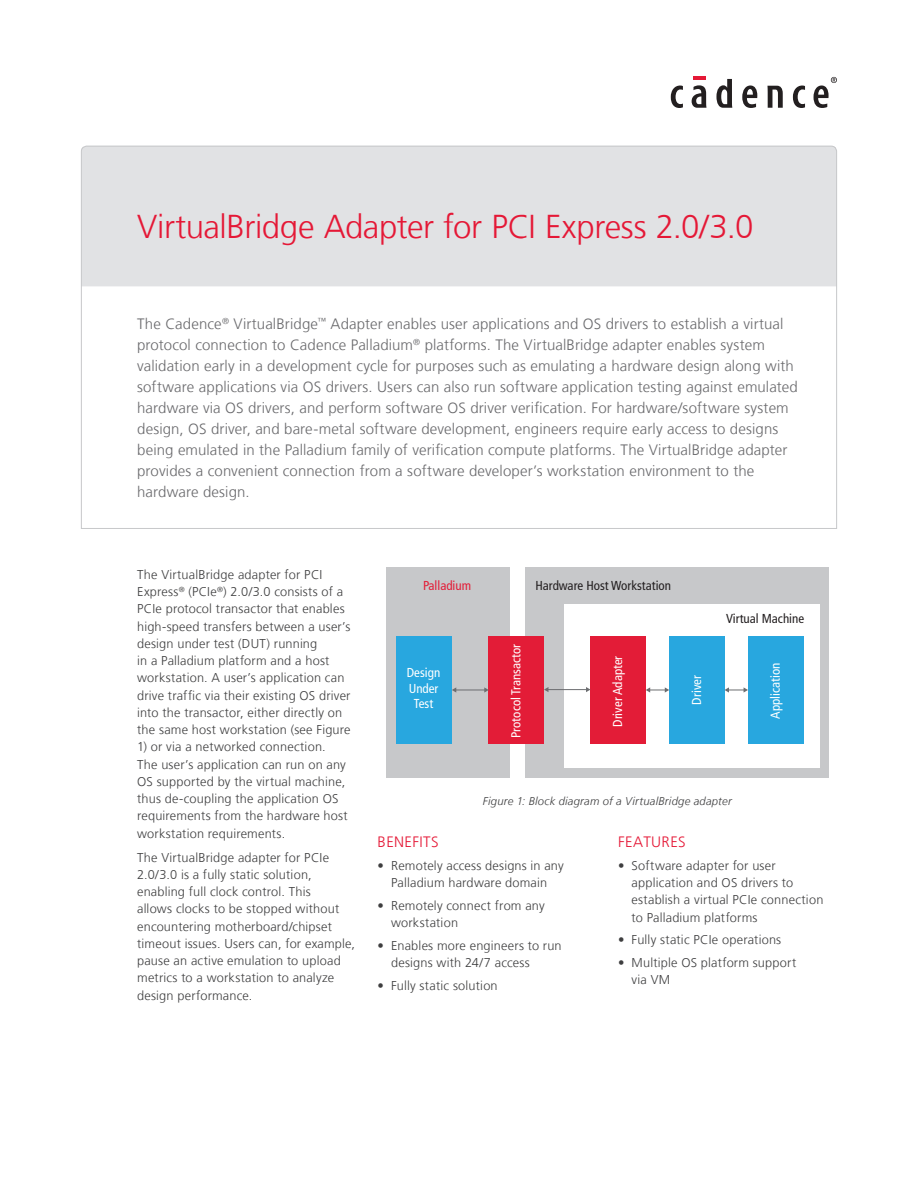
<style>
.page{position:relative;width:918px;height:1188px;background:#fff}
.page>*{position:absolute;margin:0;border:0;box-sizing:border-box;transform-origin:0 0}
.t1{font:300 33px "Frutiger LT";letter-spacing:-.015em;color:#e51836}
.t2{font:300 15px/21px "Frutiger LT";letter-spacing:.01em;color:#69696c}
.t3{font:300 15px "Frutiger LT";letter-spacing:.025em;color:#e51836}
.t4{font:condensed 13.05px/15.6px "Frutiger LT Pro";color:#fff;text-align:center}
.t5{font:condensed 13.05px "Frutiger LT Pro";color:#231f20}
.t6{font:condensed 13.05px "Frutiger LT Pro";color:#e31c37}
.t7{font:300 12.75px/17.2px "Frutiger LT";letter-spacing:.015em;color:#3e3e3f}
.t8{font:italic 300 11.25px "Frutiger LT";letter-spacing:.02em;color:#3e3e3f}
</style>
<div class="page">
<svg style="left:671px;top:86px;width:12px;height:22px"></svg>
<svg style="left:692px;top:77px;width:14px;height:31px"></svg>
<svg style="left:716px;top:79px;width:16px;height:29px"></svg>
<svg style="left:742px;top:85px;width:15px;height:23px"></svg>
<svg style="left:767px;top:86px;width:16px;height:22px"></svg>
<svg style="left:793px;top:86px;width:12px;height:22px"></svg>
<svg style="left:814px;top:77px;width:23px;height:31px"></svg>
<svg style="left:81px;top:145px;width:756px;height:384px"></svg>
<div style="left:386px;top:568px;width:124px;height:210px;background:#c7c8ca"></div>
<div style="left:525px;top:568px;width:304px;height:210px;background:#c7c8ca"></div>
<div style="left:564px;top:604px;width:256px;height:163px;background:#fff"></div>
<div style="left:397px;top:636px;width:55px;height:108px;background:#28a7df"></div>
<div style="left:489px;top:636px;width:55px;height:108px;background:#e31c37"></div>
<div style="left:590px;top:636px;width:56px;height:108px;background:#e31c37"></div>
<div style="left:669px;top:636px;width:55px;height:108px;background:#28a7df"></div>
<div style="left:748px;top:636px;width:55px;height:108px;background:#28a7df"></div>
<hr style="left:548px;top:689px;width:39px;height:1px;background:#6c6d70">
<svg style="left:544px;top:687px;width:4px;height:5px"></svg>
<svg style="left:586px;top:687px;width:5px;height:5px"></svg>
<svg style="left:646px;top:687px;width:23px;height:6px"></svg>
<svg style="left:724px;top:687px;width:24px;height:6px"></svg>
<svg style="left:452px;top:687px;width:37px;height:6px"></svg>
<h1 class="t1" style="left:137px;top:213px;width:618px">VirtualBridge Adapter for PCI Express 2.0/3.0</h1>
<p class="t2" style="left:137px;top:315px;width:662px">The Cadence<sup>®</sup> VirtualBridge<sup>™</sup> Adapter enables user applications and OS drivers to establish a virtual protocol connection to Cadence Palladium<sup>®</sup> platforms. The VirtualBridge adapter enables system validation early in a development cycle for purposes such as emulating a hardware design along with software applications via OS drivers. Users can also run software application testing against emulated hardware via OS drivers, and perform software OS driver verification. For hardware/software system design, OS driver, and bare-metal software development, engineers require early access to designs being emulated in the Palladium family of verification compute platforms. The VirtualBridge adapter provides a convenient connection from a software developer’s workstation environment to the hardware design.</p>
<p class="t7" style="left:137px;top:567px;width:215px">The VirtualBridge adapter for PCI Express<sup>®</sup> (PCIe<sup>®</sup>) 2.0/3.0 consists of a PCIe protocol transactor that enables high-speed transfers between a user’s design under test (DUT) running<br>in a Palladium platform and a host workstation. A user’s application can drive traffic via their existing OS driver into the transactor, either directly on the same host workstation (see Figure</p>
<p class="t7" style="left:137px;top:739px;width:212px">1) or via a networked connection.<br>The user’s application can run on any OS supported by the virtual machine, thus de-coupling the application OS requirements from the hardware host workstation requirements.</p>
<p class="t7" style="left:137px;top:850px;width:220px">The VirtualBridge adapter for PCIe 2.0/3.0 is a fully static solution, enabling full clock control. This<br>allows clocks to be stopped without encountering motherboard/chipset timeout issues. Users can, for example, pause an active emulation to upload metrics to a workstation to analyze design performance.</p>
<p class="t6" style="left:423px;top:578px;width:50px">Palladium</p>
<p class="t5" style="left:535px;top:578px;width:137px">Hardware Host Workstation</p>
<p class="t4" style="left:407px;top:665px;width:35px">Design<br>Under<br>Test</p>
<p class="t4" style="left:508px;top:738px;width:95px;rotate:-90deg">Protocol Transactor</p>
<p class="t4" style="left:610px;top:727px;width:73px;rotate:-90deg">Driver Adapter</p>
<p class="t5" style="left:726px;top:611px;width:79px">Virtual Machine</p>
<p class="t4" style="left:689px;top:705px;width:31px;rotate:-90deg">Driver</p>
<p class="t4" style="left:768px;top:719px;width:58px;rotate:-90deg">Application</p>
<p class="t8" style="left:483px;top:795px;width:250px">Figure 1: Block diagram of a VirtualBridge adapter</p>
<p class="t3" style="left:378px;top:836px;width:62px">BENEFITS</p>
<p class="t7" style="left:378px;top:858px;width:188px;text-align:center">• Remotely access designs in any<br>Palladium hardware domain</p>
<p class="t7" style="left:391px;top:898px;width:155px;text-indent:-14px">• Remotely connect from any workstation</p>
<p class="t7" style="left:391px;top:938px;width:172px;text-indent:-14px">• Enables more engineers to run designs with 24/7 access</p>
<p class="t7" style="left:378px;top:977px;width:122px">• Fully static solution</p>
<p class="t3" style="left:618px;top:836px;width:69px">FEATURES</p>
<p class="t7" style="left:632px;top:858px;width:193px;text-indent:-14px">• Software adapter for user application and OS drivers to establish a virtual PCIe connection to Palladium platforms</p>
<p class="t7" style="left:618px;top:932px;width:165px">• Fully static PCIe operations</p>
<p class="t7" style="left:632px;top:955px;width:166px;text-indent:-14px">• Multiple OS platform support via VM</p>
</div>
